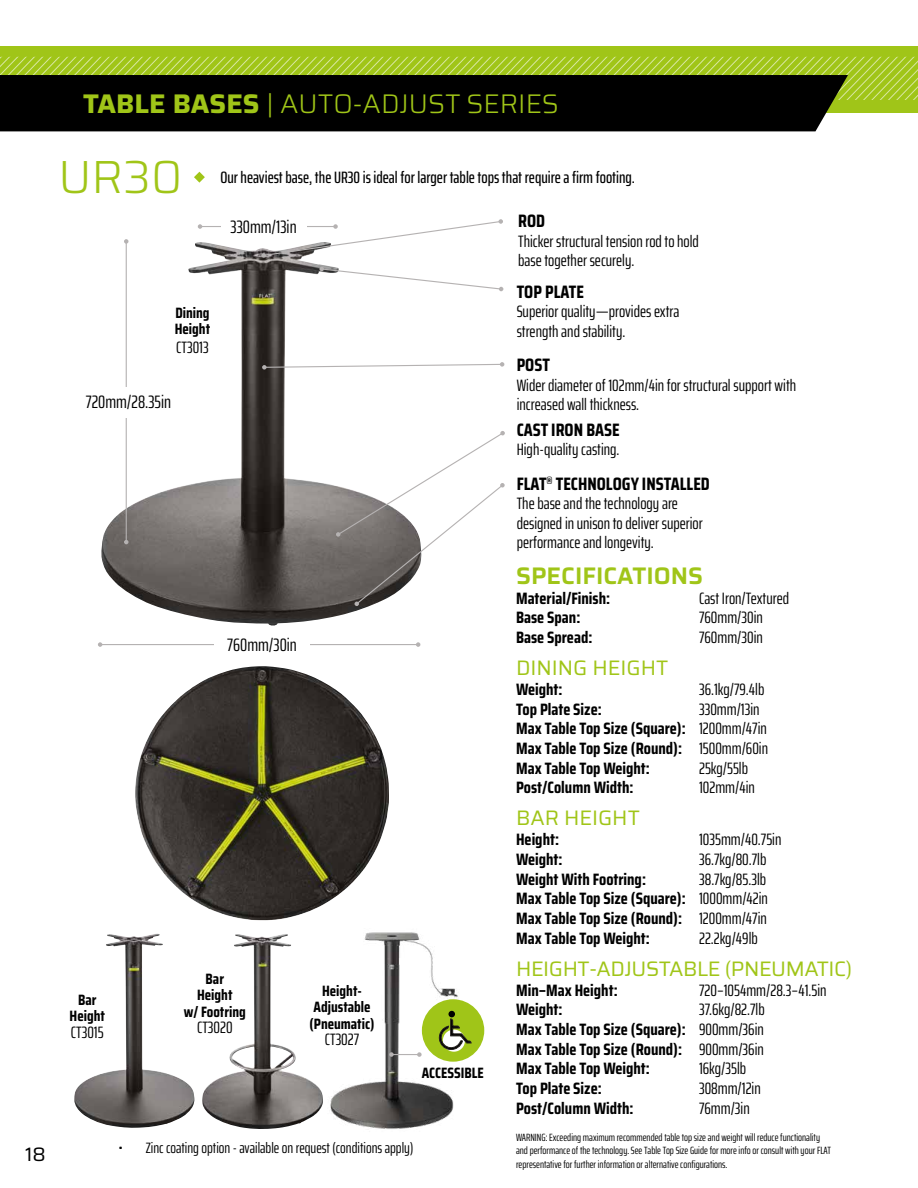
<style>
.page{position:relative;width:918px;height:1188px;background:#fff}
.page>*{position:absolute;margin:0;border:0;box-sizing:border-box;transform-origin:0 0}
.t1{font:300 46.5px "Saira";color:#a0c518}
.t2{font:300 27px "Saira";color:#a0c518}
.t3{font:600 24px "Saira";color:#a0c518}
.t4{font:21px "Saira";letter-spacing:-.02em;color:#a0c518}
.t5{font:21px "Saira";color:#a0c518}
.t6{font:19.5px "Saira";color:#000}
.t7{font:700 18px "Saira Condensed";color:#000}
.t8{font:extra-condensed 18px "Saira";color:#000}
.t9{font:extra-condensed 16.5px/19.5px "Saira";color:#000}
.t10{font:700 16.5px/19.8px "Saira Condensed";color:#000;text-align:justify}
.t11{font:500 extra-condensed 16.5px "Saira";color:#000}
.t12{font:700 15px/16.5px "Saira Condensed";color:#000;text-align:center}
.t13{font:extra-condensed 15px "Saira";color:#000}
.t14{font:extra-condensed 10.5px/13.5px "Saira";color:#000}
.s1{font-weight:700}
.s2{font-family:"Saira";font-weight:400;font-stretch:extra-condensed}
</style>
<div class="page">
<div style="left:0;top:46px;width:918px;height:67px;background:#a0c518"></div>
<svg style="left:0;top:57px;width:918px;height:43px"></svg>
<div style="left:0;top:75px;width:848px;height:56px;background:#000"></div>
<img style="left:101px;top:242px;width:268px;height:384px">
<img style="left:135px;top:666px;width:254px;height:255px">
<hr style="left:126px;top:241px;width:1px;height:301px;background:#b5b2b2">
<svg style="left:124px;top:239px;width:4px;height:5px"></svg>
<svg style="left:124px;top:540px;width:4px;height:4px"></svg>
<hr style="left:100px;top:644px;width:318px;height:1px;background:#b5b2b2">
<svg style="left:98px;top:642px;width:4px;height:5px"></svg>
<svg style="left:416px;top:642px;width:4px;height:5px"></svg>
<div style="left:70px;top:388px;width:117px;height:30px;background:#fff"></div>
<div style="left:214px;top:631px;width:96px;height:31px;background:#fff"></div>
<svg style="left:319px;top:267px;width:184px;height:24px"></svg>
<svg style="left:262px;top:362px;width:242px;height:8px"></svg>
<img style="left:202px;top:934px;width:121px;height:195px">
<hr style="left:200px;top:226px;width:136px;height:1px;background:#b5b2b2">
<svg style="left:198px;top:224px;width:4px;height:5px"></svg>
<svg style="left:261px;top:219px;width:242px;height:39px"></svg>
<div style="left:221px;top:213px;width:85px;height:23px;background:#fff"></div>
<svg style="left:194px;top:172px;width:11px;height:11px"></svg>
<img style="left:74px;top:934px;width:120px;height:194px">
<svg style="left:336px;top:431px;width:169px;height:175px"></svg>
<img style="left:330px;top:932px;width:128px;height:197px">
<div style="left:422px;top:999px;width:62px;height:63px;background:#a0c518;border-radius:50%"></div>
<svg style="left:443px;top:1030px;width:22px;height:22px"></svg>
<svg style="left:439px;top:1011px;width:32px;height:39px"></svg>
<svg style="left:389px;top:1052px;width:33px;height:5px"></svg>
<p class="t6" style="left:25px;top:1139px;width:22px">18</p>
<h2 class="t2" style="left:83px;top:84px;width:477px"><span class="s1">TABLE BASES</span> | AUTO-ADJUST SERIES</h2>
<h1 class="t1" style="left:58px;top:143px;width:125px">UR30</h1>
<p class="t11" style="left:220px;top:165px;width:416px">Our heaviest base, the UR30 is ideal for larger table tops that require a firm footing.</p>
<p class="t8" style="left:231px;top:214px;width:68px">330mm/13in</p>
<p class="t12" style="left:175px;top:304px;width:37px;text-align:left">Dining<br>Height</p>
<p class="t9" style="left:176px;top:337px;width:34px">CT3013</p>
<p class="t8" style="left:86px;top:388px;width:87px">720mm/28.35in</p>
<p class="t8" style="left:227px;top:632px;width:71px">760mm/30in</p>
<p class="t12" style="left:70px;top:991px;width:37px">Bar<br>Height</p>
<p class="t9" style="left:71px;top:1022px;width:34px">CT3015</p>
<p class="t12" style="left:184px;top:970px;width:63px">Bar<br>Height<br>w/ Footring</p>
<p class="t9" style="left:197px;top:1017px;width:37px">CT3020</p>
<p class="t12" style="left:310px;top:982px;width:66px">Height-<br>Adjustable (Pneumatic)</p>
<p class="t9" style="left:325px;top:1029px;width:36px">CT3027</p>
<p class="t12" style="left:422px;top:1065px;width:63px">ACCESSIBLE</p>
<p class="t13" style="left:119px;top:1136px;width:296px">• Zinc coating option - available on request (conditions apply)</p>
<p class="t7" style="left:518px;top:207px;width:28px">ROD</p>
<p class="t9" style="left:518px;top:231px;width:182px">Thicker structural tension rod to hold base together securely.</p>
<p class="t7" style="left:517px;top:278px;width:69px">TOP PLATE</p>
<p class="t9" style="left:517px;top:301px;width:164px">Superior quality—provides extra strength and stability.</p>
<p class="t7" style="left:517px;top:351px;width:35px">POST</p>
<p class="t9" style="left:517px;top:375px;width:281px">Wider diameter of 102mm/4in for structural support with increased wall thickness.</p>
<p class="t7" style="left:517px;top:416px;width:104px">CAST IRON BASE</p>
<p class="t9" style="left:517px;top:439px;width:104px">High-quality casting.</p>
<p class="t7" style="left:517px;top:470px;width:195px">FLAT<sup>®</sup> TECHNOLOGY INSTALLED</p>
<p class="t9" style="left:517px;top:493px;width:188px">The base and the technology are designed in unison to deliver superior performance and longevity.</p>
<h3 class="t3" style="left:516px;top:557px;width:189px">SPECIFICATIONS</h3>
<p class="t10" style="left:516px;top:588px;width:96px">Material/Finish:</p>
<p class="t9" style="left:699px;top:588px;width:92px">Cast Iron/Textured</p>
<p class="t10" style="left:516px;top:608px;width:66px">Base Span:</p>
<p class="t9" style="left:699px;top:607px;width:65px">760mm/30in</p>
<p class="t10" style="left:516px;top:627px;width:78px">Base Spread:</p>
<p class="t9" style="left:699px;top:627px;width:65px">760mm/30in</p>
<p class="t5" style="left:516px;top:652px;width:154px">DINING HEIGHT</p>
<p class="t10" style="left:516px;top:679px;width:48px">Weight:</p>
<p class="t9" style="left:699px;top:679px;width:67px">36.1kg/79.4lb</p>
<p class="t10" style="left:516px;top:699px;width:87px">Top Plate Size:</p>
<p class="t9" style="left:699px;top:699px;width:62px">330mm/13in</p>
<p class="t10" style="left:516px;top:718px;width:253px">Max Table Top Size (Square): <span class="s2">1200mm/47in </span>Max Table Top Size (Round): <span class="s2">1500mm/60in </span>Max Table Top Weight:</p>
<p class="t9" style="left:699px;top:758px;width:50px">25kg/55lb</p>
<p class="t10" style="left:516px;top:778px;width:119px">Post/Column Width:</p>
<p class="t9" style="left:699px;top:778px;width:57px">102mm/4in</p>
<p class="t5" style="left:516px;top:802px;width:125px">BAR HEIGHT</p>
<p class="t10" style="left:516px;top:829px;width:44px">Height:</p>
<p class="t9" style="left:699px;top:829px;width:84px">1035mm/40.75in</p>
<p class="t10" style="left:516px;top:849px;width:48px">Weight:</p>
<p class="t9" style="left:699px;top:849px;width:69px">36.7kg/80.7lb</p>
<p class="t10" style="left:516px;top:869px;width:131px">Weight With Footring:</p>
<p class="t9" style="left:699px;top:869px;width:69px">38.7kg/85.3lb</p>
<p class="t10" style="left:516px;top:889px;width:253px">Max Table Top Size (Square): <span class="s2">1000mm/42in </span>Max Table Top Size (Round): <span class="s2">1200mm/47in </span>Max Table Top Weight:</p>
<p class="t9" style="left:699px;top:928px;width:60px">22.2kg/49lb</p>
<p class="t4" style="left:516px;top:953px;width:338px">HEIGHT-ADJUSTABLE (PNEUMATIC)</p>
<p class="t10" style="left:516px;top:980px;width:103px">Min–Max Height:</p>
<p class="t9" style="left:699px;top:980px;width:129px">720–1054mm/28.3–41.5in</p>
<p class="t10" style="left:516px;top:999px;width:48px">Weight:</p>
<p class="t9" style="left:699px;top:999px;width:67px">37.6kg/82.7lb</p>
<p class="t10" style="left:516px;top:1019px;width:249px">Max Table Top Size (Square): <span class="s2">900mm/36in </span>Max Table Top Size (Round): <span class="s2">900mm/36in </span>Max Table Top Weight:</p>
<p class="t9" style="left:699px;top:1059px;width:49px">16kg/35lb</p>
<p class="t10" style="left:516px;top:1078px;width:87px">Top Plate Size:</p>
<p class="t9" style="left:699px;top:1078px;width:63px">308mm/12in</p>
<p class="t10" style="left:516px;top:1098px;width:119px">Post/Column Width:</p>
<p class="t9" style="left:699px;top:1098px;width:52px">76mm/3in</p>
<p class="t14" style="left:516px;top:1130px;width:316px">WARNING: Exceeding maximum recommended table top size and weight will reduce functionality and performance of the technology. See Table Top Size Guide for more info or consult with your FLAT representative for further information or alternative configurations.</p>
</div>
